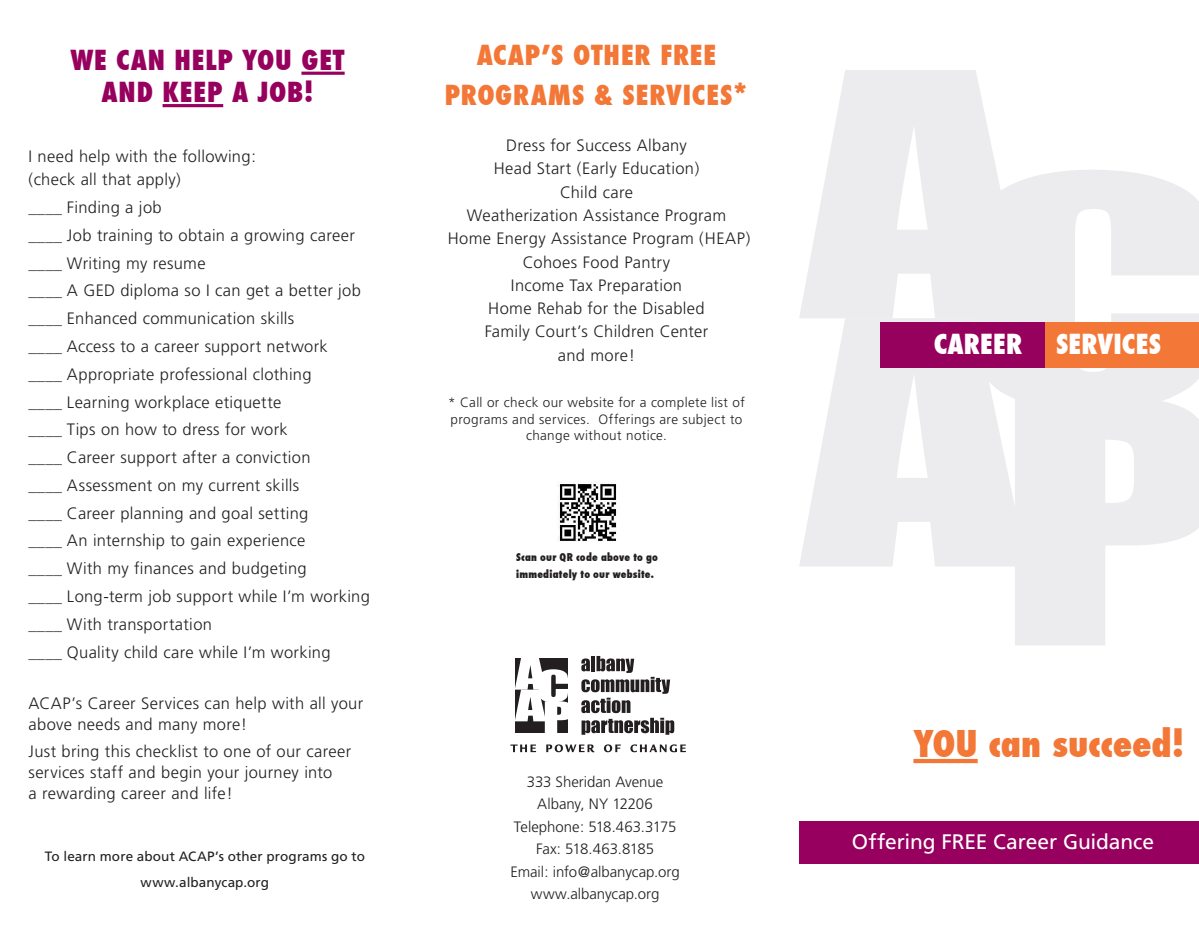
<style>
.page{position:relative;width:1199px;height:933px;background:#fff}
.page>*{position:absolute;margin:0;border:0;box-sizing:border-box;transform-origin:0 0}
.Tagline{font:800 condensed 36px "Futura";color:#f37736}
.Body_1{font:800 condensed 27px "Futura";letter-spacing:.03em;color:#f37736}
.Body_1-2{font:800 condensed 27px "Futura";letter-spacing:.03em;color:#97015e}
.Body_3{font:800 condensed 27px "Futura";letter-spacing:.01em;color:#fff}
.Tagline-2{font:21px "Frutiger";letter-spacing:-.01em;color:#fff}
.Body_1-3{font:300 16.5px/21px "Frutiger";letter-spacing:.02em;color:#231f20}
.Body_3-2{font:300 15px "Frutiger";letter-spacing:-.005em;color:#231f20}
.Body_3-3{font:300 15px "Frutiger";letter-spacing:-.025em;color:#231f20}
.Body_1-4{font:300 13.5px/16.5px "Frutiger";letter-spacing:.025em;color:#231f20;text-align:center}
.Table{font:13.5px "Frutiger";letter-spacing:.005em;color:#231f20}
.Body_3-4{font:800 condensed 10.5px/16.5px "Futura";letter-spacing:.025em;color:#231f20}
.s1{font-weight:400;color:#3e3e3f}
</style>
<div class="page">
<div style="left:799px;top:821px;width:400px;height:43px;background:#97005e"></div>
<hr style="left:301px;top:72px;width:44px;height:3px;background:#97015e">
<hr style="left:163px;top:104px;width:60px;height:3px;background:#97015e">
<svg style="left:913px;top:758px;width:65px;height:4px"></svg>
<svg style="left:581px;top:656px;width:93px;height:78px"></svg>
<svg style="left:515px;top:658px;width:53px;height:74px"></svg>
<svg style="left:510px;top:744px;width:26px;height:7px"></svg>
<svg style="left:546px;top:744px;width:48px;height:8px"></svg>
<svg style="left:604px;top:744px;width:17px;height:8px"></svg>
<svg style="left:630px;top:744px;width:56px;height:8px"></svg>
<svg style="left:799px;top:70px;width:197px;height:248px;fill:#ececee"></svg>
<svg style="left:799px;top:318px;width:216px;height:248px;fill:#ececee"></svg>
<svg style="left:1015px;top:411px;width:184px;height:234px;fill:#ececee"></svg>
<svg style="left:975px;top:170px;width:224px;height:241px;fill:#ececee"></svg>
<div style="left:880px;top:322px;width:166px;height:45px;background:#97015e"></div>
<div style="left:1046px;top:322px;width:153px;height:45px;background:#f37736"></div>
<img style="left:558px;top:482px;width:59px;height:59px">
<p class="Body_1-2" style="left:70px;top:42px;width:276px">WE CAN HELP YOU GET</p>
<p class="Body_1-2" style="left:102px;top:74px;width:213px">AND KEEP A JOB!</p>
<p class="Body_1-3" style="left:29px;top:146px;width:229px">I need help with the following:</p>
<p class="Body_1-3" style="left:29px;top:169px;width:154px">(check all that apply)</p>
<p class="Body_1-3" style="left:29px;top:197px;width:135px"><span class="s1">____</span> Finding a job</p>
<p class="Body_1-3" style="left:29px;top:225px;width:328px"><span class="s1">____</span> Job training to obtain a growing career</p>
<p class="Body_1-3" style="left:29px;top:252px;width:179px"><span class="s1">____</span> Writing my resume</p>
<p class="Body_1-3" style="left:29px;top:280px;width:334px"><span class="s1">____</span> A GED diploma so I can get a better job</p>
<p class="Body_1-3" style="left:29px;top:308px;width:267px"><span class="s1">____</span> Enhanced communication skills</p>
<p class="Body_1-3" style="left:29px;top:336px;width:301px"><span class="s1">____</span> Access to a career support network</p>
<p class="Body_1-3" style="left:29px;top:363px;width:284px"><span class="s1">____</span> Appropriate professional clothing</p>
<p class="Body_1-3" style="left:29px;top:391px;width:254px"><span class="s1">____</span> Learning workplace etiquette</p>
<p class="Body_1-3" style="left:29px;top:419px;width:261px"><span class="s1">____</span> Tips on how to dress for work</p>
<p class="Body_1-3" style="left:29px;top:447px;width:283px"><span class="s1">____</span> Career support after a conviction</p>
<p class="Body_1-3" style="left:29px;top:474px;width:272px"><span class="s1">____</span> Assessment on my current skills</p>
<p class="Body_1-3" style="left:29px;top:502px;width:281px"><span class="s1">____</span> Career planning and goal setting</p>
<p class="Body_1-3" style="left:29px;top:530px;width:278px"><span class="s1">____</span> An internship to gain experience</p>
<p class="Body_1-3" style="left:29px;top:558px;width:280px"><span class="s1">____</span> With my finances and budgeting</p>
<p class="Body_1-3" style="left:29px;top:585px;width:343px"><span class="s1">____</span> Long-term job support while I’m working</p>
<p class="Body_1-3" style="left:29px;top:613px;width:185px"><span class="s1">____</span> With transportation</p>
<p class="Body_1-3" style="left:29px;top:641px;width:303px"><span class="s1">____</span> Quality child care while I’m working</p>
<p class="Body_1-3" style="left:29px;top:692px;width:336px">ACAP’s Career Services can help with all your above needs and many more!</p>
<p class="Body_1-3" style="left:29px;top:741px;width:324px">Just bring this checklist to one of our career services staff and begin your journey into<br>a rewarding career and life!</p>
<p class="Table" style="left:45px;top:847px;width:322px">To learn more about ACAP’s other programs go to</p>
<p class="Table" style="left:141px;top:873px;width:130px">www.albanycap.org</p>
<p class="Body_1" style="left:477px;top:37px;width:241px">ACAP’S OTHER FREE</p>
<p class="Body_1" style="left:445px;top:76px;width:305px">PROGRAMS &amp; SERVICES*</p>
<p class="Body_1-3" style="left:506px;top:135px;width:182px">Dress for Success Albany</p>
<p class="Body_1-3" style="left:494px;top:158px;width:207px">Head Start (Early Education)</p>
<p class="Body_1-3" style="left:560px;top:182px;width:74px">Child care</p>
<p class="Body_1-3" style="left:467px;top:205px;width:261px">Weatherization Assistance Program</p>
<p class="Body_1-3" style="left:448px;top:228px;width:304px">Home Energy Assistance Program (HEAP)</p>
<p class="Body_1-3" style="left:523px;top:251px;width:149px">Cohoes Food Pantry</p>
<p class="Body_1-3" style="left:511px;top:275px;width:173px">Income Tax Preparation</p>
<p class="Body_1-3" style="left:488px;top:298px;width:218px">Home Rehab for the Disabled</p>
<p class="Body_1-3" style="left:485px;top:321px;width:225px">Family Court’s Children Center</p>
<p class="Body_1-3" style="left:558px;top:344px;width:79px">and more!</p>
<p class="Body_1-4" style="left:448px;top:394px;width:298px">* Call or check our website for a complete list of programs and services. Offerings are subject to change without notice.</p>
<p class="Body_3-4" style="left:516px;top:548px;width:143px">Scan our QR code above to go immediately to our website.</p>
<p class="Body_3-2" style="left:527px;top:772px;width:138px">333 Sheridan Avenue</p>
<p class="Body_3-2" style="left:537px;top:795px;width:117px">Albany, NY 12206</p>
<p class="Body_3-2" style="left:514px;top:817px;width:164px">Telephone: 518.463.3175</p>
<p class="Body_3-3" style="left:536px;top:840px;width:119px">Fax: 518.463.8185</p>
<p class="Body_3-2" style="left:510px;top:862px;width:171px">Email: info@albanycap.org</p>
<p class="Body_3-2" style="left:531px;top:885px;width:130px">www.albanycap.org</p>
<p class="Body_3" style="left:934px;top:325px;width:90px">CAREER</p>
<p class="Body_3" style="left:1056px;top:325px;width:107px">SERVICES</p>
<p class="Tagline" style="left:913px;top:718px;width:272px">YOU can succeed!</p>
<p class="Tagline-2" style="left:852px;top:828px;width:304px">Offering FREE Career Guidance</p>
</div>
